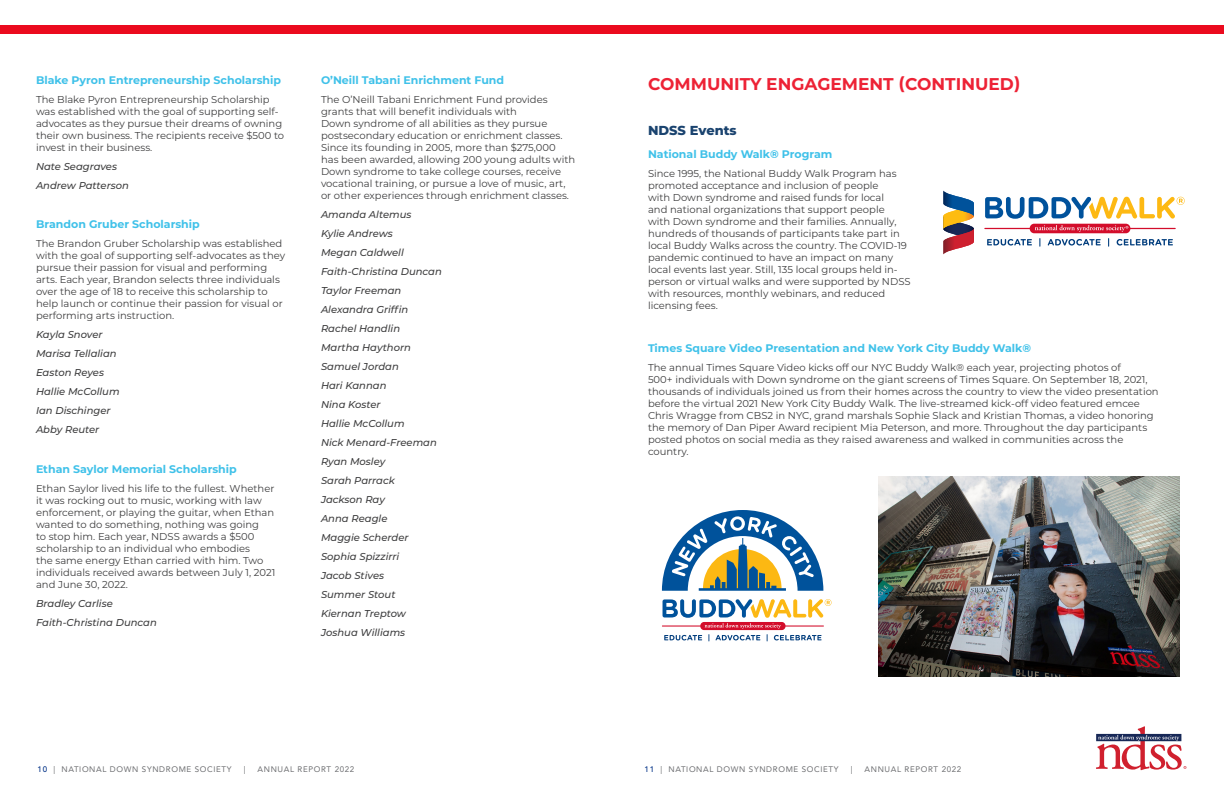
<style>
.page{position:relative;width:1224px;height:792px;background:#fff}
.page>*{position:absolute;margin:0;border:0;box-sizing:border-box;transform-origin:0 0}
.t1{font:700 17px "Montserrat";color:#ed2235}
.t2{font:800 13px "Montserrat";color:#1a436f}
.t3{font:700 11px "Montserrat";color:#3fc1e9}
.t4{font:10px/12px "Montserrat";color:#3e3e3f}
.t5{font:italic 500 10px "Montserrat";color:#3e3e3f}
.t6{font:8px "Avenir LT Std";letter-spacing:.08em;color:#6c6d70}
.s1{font-weight:500;color:#003186}
</style>
<div class="page">
<svg style="left:1096px;top:726px;width:90px;height:44px"></svg>
<svg style="left:943px;top:190px;width:31px;height:65px"></svg>
<svg style="left:984px;top:197px;width:201px;height:50px"></svg>
<img style="left:879px;top:476px;width:301px;height:201px">
<svg style="left:662px;top:599px;width:170px;height:42px"></svg>
<svg style="left:662px;top:510px;width:161px;height:81px"></svg>
<div style="left:0;top:25px;width:1224px;height:9px;background:#eb0a1e"></div>
<p class="t3" style="left:36px;top:72px;width:247px">Blake Pyron Entrepreneurship Scholarship</p>
<p class="t4" style="left:36px;top:93px;width:250px">The Blake Pyron Entrepreneurship Scholarship was established with the goal of supporting self&shy;advocates as they pursue their dreams of owning their own business. The recipients receive $500 to invest in their business.</p>
<p class="t5" style="left:36px;top:160px;width:83px">Nate Seagraves</p>
<p class="t5" style="left:36px;top:179px;width:94px">Andrew Patterson</p>
<p class="t3" style="left:36px;top:217px;width:165px">Brandon Gruber Scholarship</p>
<p class="t4" style="left:36px;top:237px;width:251px">The Brandon Gruber Scholarship was established with the goal of supporting self-advocates as they pursue their passion for visual and performing arts. Each year, Brandon selects three individuals over the age of 18 to receive this scholarship to help launch or continue their passion for visual or performing arts instruction.</p>
<p class="t5" style="left:36px;top:328px;width:68px">Kayla Snover</p>
<p class="t5" style="left:36px;top:347px;width:82px">Marisa Tellalian</p>
<p class="t5" style="left:36px;top:366px;width:70px">Easton Reyes</p>
<p class="t5" style="left:36px;top:385px;width:85px">Hallie McCollum</p>
<p class="t5" style="left:36px;top:404px;width:76px">Ian Dischinger</p>
<p class="t5" style="left:36px;top:423px;width:65px">Abby Reuter</p>
<p class="t3" style="left:36px;top:461px;width:202px">Ethan Saylor Memorial Scholarship</p>
<p class="t4" style="left:36px;top:482px;width:241px">Ethan Saylor lived his life to the fullest. Whether it was rocking out to music, working with law enforcement, or playing the guitar, when Ethan wanted to do something, nothing was going<br>to stop him. Each year, NDSS awards a $500 scholarship to an individual who embodies<br>the same energy Ethan carried with him. Two individuals received awards between July 1, 2021 and June 30, 2022.</p>
<p class="t5" style="left:36px;top:596px;width:78px">Bradley Carlise</p>
<p class="t5" style="left:36px;top:615px;width:122px">Faith-Christina Duncan</p>
<p class="t3" style="left:321px;top:72px;width:185px">O’Neill Tabani Enrichment Fund</p>
<p class="t4" style="left:321px;top:93px;width:256px">The O’Neill Tabani Enrichment Fund provides grants that will benefit individuals with<br>Down syndrome of all abilities as they pursue postsecondary education or enrichment classes.<br>Since its founding in 2005, more than $275,000 has been awarded, allowing 200 young adults with Down syndrome to take college courses, receive vocational training, or pursue a love of music, art, or other experiences through enrichment classes.</p>
<p class="t5" style="left:321px;top:208px;width:92px">Amanda Altemus</p>
<p class="t5" style="left:321px;top:227px;width:73px">Kylie Andrews</p>
<p class="t5" style="left:321px;top:246px;width:84px">Megan Caldwell</p>
<p class="t5" style="left:321px;top:265px;width:122px">Faith-Christina Duncan</p>
<p class="t5" style="left:321px;top:284px;width:82px">Taylor Freeman</p>
<p class="t5" style="left:321px;top:303px;width:89px">Alexandra Griffin</p>
<p class="t5" style="left:321px;top:322px;width:81px">Rachel Handlin</p>
<p class="t5" style="left:321px;top:341px;width:91px">Martha Haythorn</p>
<p class="t5" style="left:321px;top:360px;width:79px">Samuel Jordan</p>
<p class="t5" style="left:321px;top:379px;width:67px">Hari Kannan</p>
<p class="t5" style="left:321px;top:398px;width:61px">Nina Koster</p>
<p class="t5" style="left:321px;top:417px;width:85px">Hallie McCollum</p>
<p class="t5" style="left:321px;top:436px;width:117px">Nick Menard-Freeman</p>
<p class="t5" style="left:321px;top:455px;width:66px">Ryan Mosley</p>
<p class="t5" style="left:321px;top:474px;width:75px">Sarah Parrack</p>
<p class="t5" style="left:321px;top:493px;width:66px">Jackson Ray</p>
<p class="t5" style="left:321px;top:512px;width:68px">Anna Reagle</p>
<p class="t5" style="left:321px;top:531px;width:89px">Maggie Scherder</p>
<p class="t5" style="left:321px;top:550px;width:80px">Sophia Spizzirri</p>
<p class="t5" style="left:321px;top:569px;width:65px">Jacob Stives</p>
<p class="t5" style="left:321px;top:588px;width:76px">Summer Stout</p>
<p class="t5" style="left:321px;top:607px;width:86px">Kiernan Treptow</p>
<p class="t5" style="left:321px;top:626px;width:86px">Joshua Williams</p>
<p class="t1" style="left:648px;top:72px;width:374px">COMMUNITY ENGAGEMENT (CONTINUED)</p>
<p class="t2" style="left:648px;top:121px;width:90px">NDSS Events</p>
<p class="t3" style="left:648px;top:146px;width:186px">National Buddy Walk® Program</p>
<p class="t4" style="left:648px;top:167px;width:264px">Since 1995, the National Buddy Walk Program has promoted acceptance and inclusion of people<br>with Down syndrome and raised funds for local<br>and national organizations that support people<br>with Down syndrome and their families. Annually, hundreds of thousands of participants take part in local Buddy Walks across the country. The COVID-19 pandemic continued to have an impact on many local events last year. Still, 135 local groups held in&shy;person or virtual walks and were supported by NDSS with resources, monthly webinars, and reduced licensing fees.</p>
<p class="t3" style="left:648px;top:340px;width:385px">Times Square Video Presentation and New York City Buddy Walk®</p>
<p class="t4" style="left:648px;top:361px;width:512px">The annual Times Square Video kicks off our NYC Buddy Walk® each year, projecting photos of<br>500+ individuals with Down syndrome on the giant screens of Times Square. On September 18, 2021, thousands of individuals joined us from their homes across the country to view the video presentation before the virtual 2021 New York City Buddy Walk. The live-streamed kick-off video featured emcee Chris Wragge from CBS2 in NYC, grand marshals Sophie Slack and Kristian Thomas, a video honoring the memory of Dan Piper Award recipient Mia Peterson, and more. Throughout the day participants posted photos on social media as they raised awareness and walked in communities across the country.</p>
<p class="t6" style="left:38px;top:764px;width:195px"><span class="s1">10</span> | NATIONAL DOWN SYNDROME SOCIETY</p>
<p class="t6" style="left:244px;top:764px;width:3px">|</p>
<p class="t6" style="left:258px;top:764px;width:98px">ANNUAL REPORT 2022</p>
<p class="t6" style="left:645px;top:764px;width:195px"><span class="s1">11</span> | NATIONAL DOWN SYNDROME SOCIETY</p>
<p class="t6" style="left:851px;top:764px;width:3px">|</p>
<p class="t6" style="left:865px;top:764px;width:98px">ANNUAL REPORT 2022</p>
</div>
